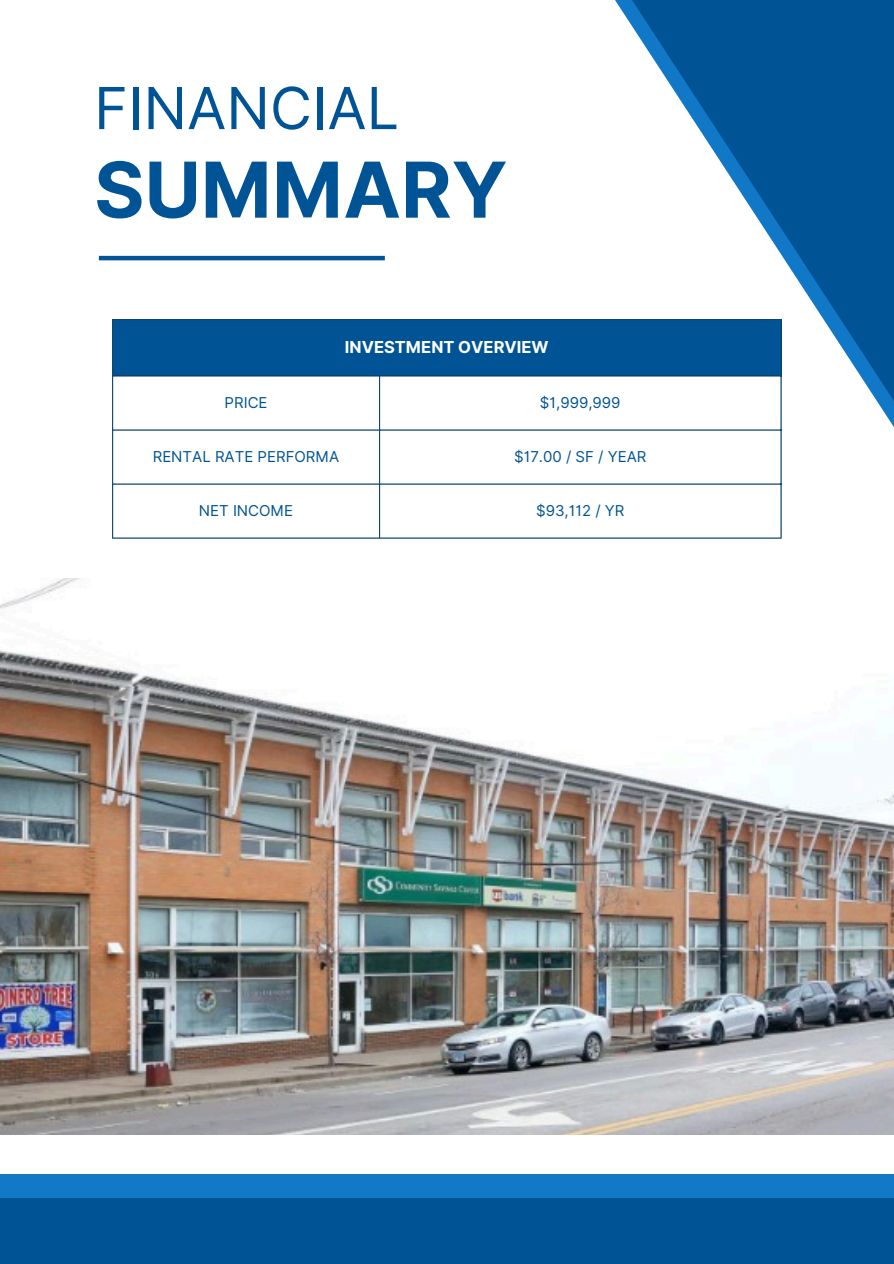
<style>
.page{position:relative;width:894px;height:1264px;background:#fff}
.page>*{position:absolute;margin:0;border:0;box-sizing:border-box;transform-origin:0 0}
.t1{font:700 77.1px "Inter";color:#005495}
.t2{font:57.9px "Inter";color:#005495}
.t3{font:700 16.5px "Inter";color:#fff}
.t4{font:15px "Inter";color:#005495}
</style>
<div class="page">
<hr style="left:99px;top:256px;width:286px;height:4px;background:#005495">
<svg style="left:471px;top:0;width:422px;height:473px"></svg>
<div style="left:112px;top:319px;width:669px;height:57px;background:#005495"></div>
<hr style="left:112px;top:320px;width:1px;height:217px;background:#0b4876">
<hr style="left:379px;top:376px;width:1px;height:161px;background:#0b4876">
<hr style="left:780px;top:320px;width:1px;height:217px;background:#0b4876">
<hr style="left:112px;top:319px;width:669px;height:1px;background:#0b4876">
<hr style="left:112px;top:375px;width:669px;height:1px;background:#0b4876">
<hr style="left:112px;top:429px;width:669px;height:1px;background:#0b4876">
<hr style="left:112px;top:483px;width:669px;height:1px;background:#0b4876">
<hr style="left:112px;top:537px;width:669px;height:1px;background:#0b4876">
<div style="left:0;top:1174px;width:893px;height:65px;background:#1279c6"></div>
<div style="left:0;top:1198px;width:893px;height:65px;background:#005495"></div>
<img style="left:0;top:578px;width:893px;height:556px">
<p class="t2" style="left:94px;top:73px;width:306px">FINANCIAL</p>
<p class="t1" style="left:94px;top:143px;width:415px">SUMMARY</p>
<p class="t3" style="left:345px;top:337px;width:205px">INVESTMENT OVERVIEW</p>
<p class="t4" style="left:224px;top:393px;width:44px">PRICE</p>
<h1 class="t4" style="left:539px;top:393px;width:82px">$1,999,999</h1>
<p class="t4" style="left:153px;top:447px;width:188px">RENTAL RATE PERFORMA</p>
<p class="t4" style="left:514px;top:447px;width:134px">$17.00 / SF / YEAR</p>
<p class="t4" style="left:199px;top:501px;width:96px">NET INCOME</p>
<p class="t4" style="left:536px;top:501px;width:90px">$93,112 / YR</p>
</div>
